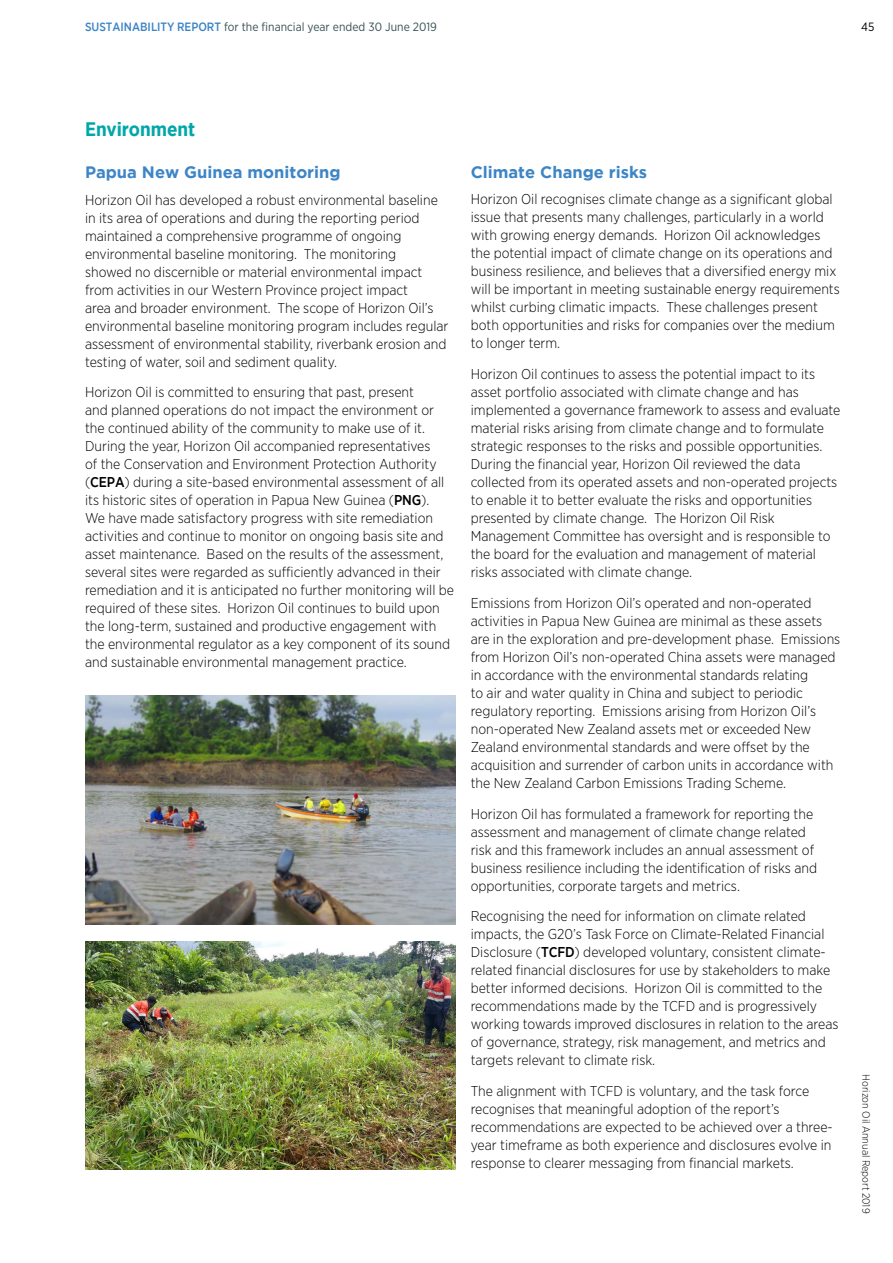
<style>
.page{position:relative;width:893px;height:1263px;background:#fff}
.page>*{position:absolute;margin:0;border:0;box-sizing:border-box;transform-origin:0 0}
.t1{font:700 19.5px "Gotham Narrow";color:#00a7a9}
.t2{font:700 16.5px "Gotham";color:#3d85c6}
.t3{font:300 14.25px/18px "Gotham Narrow";color:#000}
.t4{font:12px "Gotham Narrow";color:#3b5255}
.t5{font:12px "Gotham Narrow";color:#000}
.t6{font:300 10.5px "Gotham Narrow";color:#000}
.s1{font-weight:500;color:#3d85c6}
.s2{font-weight:500}
</style>
<div class="page">
<img style="left:85px;top:696px;width:370px;height:228px">
<img style="left:85px;top:941px;width:370px;height:229px">
<p class="t4" style="left:85px;top:20px;width:353px"><span class="s1">SUSTAINABILITY REPORT</span> for the financial year ended 30 June 2019</p>
<p class="t5" style="left:861px;top:20px;width:15px">45</p>
<h1 class="t1" style="left:85px;top:117px;width:112px">Environment</h1>
<p class="t2" style="left:85px;top:163px;width:257px">Papua New Guinea monitoring</p>
<p class="t3" style="left:85px;top:190px;width:365px">Horizon Oil has developed a robust environmental baseline in its area of operations and during the reporting period maintained a comprehensive programme of ongoing environmental baseline monitoring. The monitoring<br>showed no discernible or material environmental impact from activities in our Western Province project impact<br>area and broader environment. The scope of Horizon Oil’s environmental baseline monitoring program includes regular assessment of environmental stability, riverbank erosion and testing of water, soil and sediment quality.</p>
<p class="t3" style="left:85px;top:383px;width:371px">Horizon Oil is committed to ensuring that past, present<br>and planned operations do not impact the environment or the continued ability of the community to make use of it.<br>During the year, Horizon Oil accompanied representatives<br>of the Conservation and Environment Protection Authority (<span class="s2">CEPA</span>) during a site-based environmental assessment of all its historic sites of operation in Papua New Guinea (<span class="s2">PNG</span>).<br>We have made satisfactory progress with site remediation activities and continue to monitor on ongoing basis site and asset maintenance. Based on the results of the assessment, several sites were regarded as sufficiently advanced in their remediation and it is anticipated no further monitoring will be required of these sites. Horizon Oil continues to build upon the long-term, sustained and productive engagement with the environmental regulator as a key component of its sound and sustainable environmental management practice.</p>
<p class="t2" style="left:471px;top:162px;width:178px">Climate Change risks</p>
<p class="t3" style="left:471px;top:190px;width:371px">Horizon Oil recognises climate change as a significant global issue that presents many challenges, particularly in a world with growing energy demands. Horizon Oil acknowledges the potential impact of climate change on its operations and business resilience, and believes that a diversified energy mix will be important in meeting sustainable energy requirements whilst curbing climatic impacts. These challenges present both opportunities and risks for companies over the medium to longer term.</p>
<p class="t3" style="left:471px;top:365px;width:371px">Horizon Oil continues to assess the potential impact to its asset portfolio associated with climate change and has implemented a governance framework to assess and evaluate material risks arising from climate change and to formulate strategic responses to the risks and possible opportunities.<br>During the financial year, Horizon Oil reviewed the data collected from its operated assets and non-operated projects to enable it to better evaluate the risks and opportunities presented by climate change. The Horizon Oil Risk Management Committee has oversight and is responsible to the board for the evaluation and management of material risks associated with climate change.</p>
<p class="t3" style="left:471px;top:593px;width:371px">Emissions from Horizon Oil’s operated and non-operated activities in Papua New Guinea are minimal as these assets are in the exploration and pre-development phase. Emissions from Horizon Oil’s non-operated China assets were managed in accordance with the environmental standards relating<br>to air and water quality in China and subject to periodic regulatory reporting. Emissions arising from Horizon Oil’s non-operated New Zealand assets met or exceeded New Zealand environmental standards and were offset by the acquisition and surrender of carbon units in accordance with the New Zealand Carbon Emissions Trading Scheme.</p>
<p class="t3" style="left:471px;top:804px;width:348px">Horizon Oil has formulated a framework for reporting the assessment and management of climate change related risk and this framework includes an annual assessment of business resilience including the identification of risks and opportunities, corporate targets and metrics.</p>
<p class="t3" style="left:471px;top:907px;width:369px">Recognising the need for information on climate related impacts, the G20’s Task Force on Climate-Related Financial Disclosure (<span class="s2">TCFD</span>) developed voluntary, consistent climate&shy;related financial disclosures for use by stakeholders to make better informed decisions. Horizon Oil is committed to the recommendations made by the TCFD and is progressively working towards improved disclosures in relation to the areas of governance, strategy, risk management, and metrics and targets relevant to climate risk.</p>
<p class="t3" style="left:471px;top:1082px;width:364px">The alignment with TCFD is voluntary, and the task force recognises that meaningful adoption of the report’s recommendations are expected to be achieved over a three&shy;year timeframe as both experience and disclosures evolve in response to clearer messaging from financial markets.</p>
<p class="t6" style="left:873px;top:1074px;width:141px;rotate:90deg">Horizon Oil Annual Report 2019</p>
</div>
